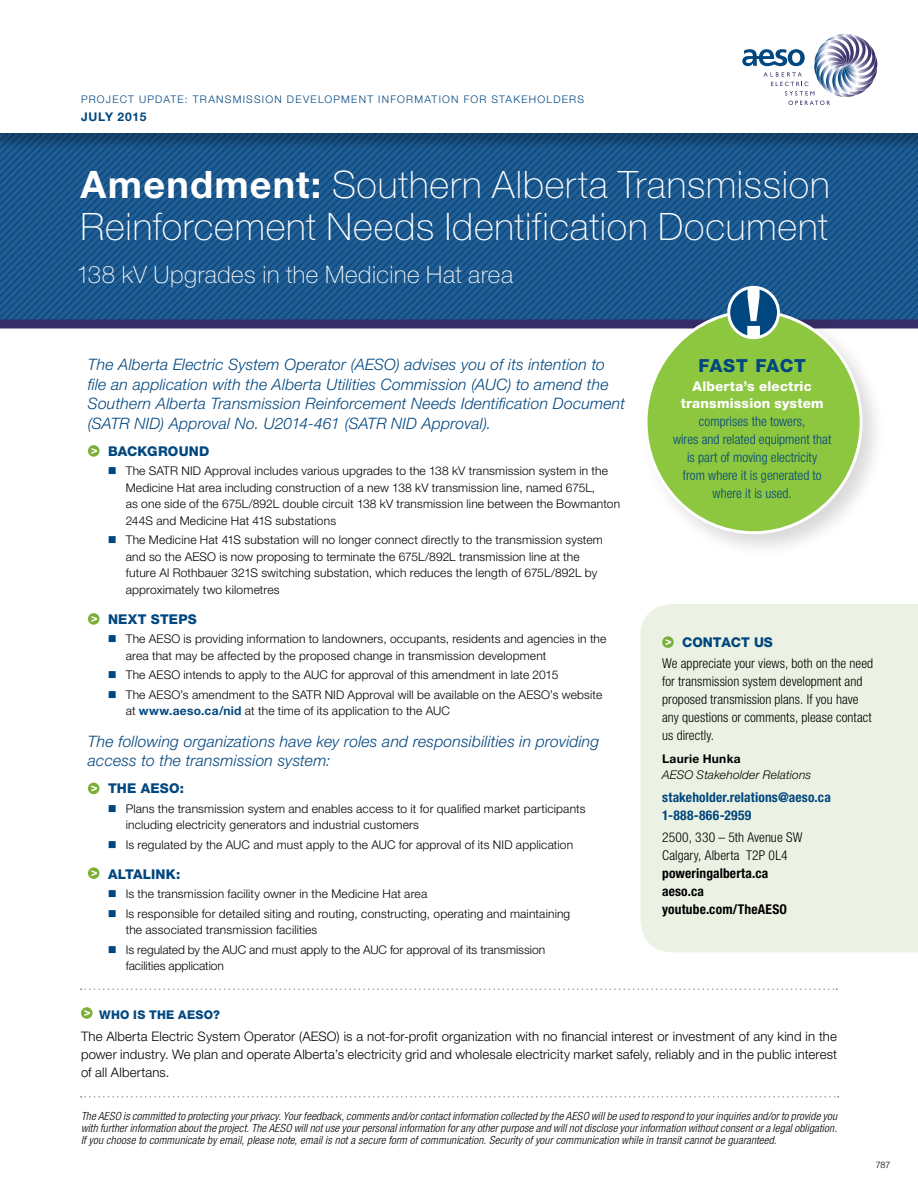
<style>
.page{position:relative;width:918px;height:1188px;background:#fff}
.page>*{position:absolute;margin:0;border:0;box-sizing:border-box;transform-origin:0 0}
.t1{font:100 37.8px/42.8px "Helvetica Neue LT Std";letter-spacing:.02em;color:#fff}
.t2{font:100 24px "Helvetica Neue LT Std";letter-spacing:.02em;color:#fff}
.t3{font:800 18px "Helvetica Neue LT Std";letter-spacing:.035em;color:#00467f}
.t4{font:italic 300 15.75px/19.5px "Helvetica Neue LT Std";letter-spacing:.015em;color:#00467f}
.t5{font:300 condensed 13.5px/18px "Helvetica Neue LT Std";letter-spacing:.005em;color:#000}
.t6{font:300 condensed 13.5px/18px "Helvetica Neue LT Std";letter-spacing:.005em;color:#00467f;text-align:center}
.t7{font:700 condensed 13.5px/18px "Helvetica Neue LT Std";letter-spacing:.01em;color:#000}
.t8{font:700 condensed 13.5px/18px "Helvetica Neue LT Std";letter-spacing:.01em;color:#00467f}
.t9{font:800 13.5px "Helvetica Neue LT Std";letter-spacing:.015em;color:#00467f}
.t10{font:800 13.5px/17.2px "Helvetica Neue LT Std";letter-spacing:.015em;color:#fff;text-align:center}
.t11{font:800 13.5px "Helvetica Neue LT Std";letter-spacing:-.01em;color:#00467f}
.t12{font:300 13.2px/18px "Helvetica Neue LT Std";letter-spacing:.01em;color:#000;text-align:justify}
.t13{font:300 12px/16.5px "Helvetica Neue LT Std";letter-spacing:.015em;color:#000}
.t14{font:italic 300 12px "Helvetica Neue LT Std";letter-spacing:.015em;color:#000}
.t15{font:800 12px "Helvetica Neue LT Std";letter-spacing:.025em;color:#00467f}
.t16{font:700 12px "Helvetica Neue LT Std";letter-spacing:.025em;color:#000}
.t17{font:700 12px "Helvetica Neue LT Std";letter-spacing:.06em;color:#00467f}
.t18{font:italic 300 condensed 11.25px/12px "Helvetica Neue LT Std";letter-spacing:.015em;color:#000;text-align:justify}
.t19{font:300 10.5px "Helvetica Neue LT Std";letter-spacing:.12em;color:#00467f}
.t20{font:300 9px "Helvetica Neue LT Std";color:#000}
.s1{font-weight:700}
.s2{font-weight:700;color:#00467f}
</style>
<div class="page">
<svg style="left:860px;top:151px;width:58px;height:169px;background:#1a578d"></svg>
<svg style="left:0;top:151px;width:860px;height:169px;background:#1a578d"></svg>
<div style="left:0;top:320px;width:918px;height:8px;background:#362c66"></div>
<div style="left:0;top:0;width:918px;height:151px;background:#000;opacity:.25"></div>
<div style="left:0;top:0;width:918px;height:132px;background:#fff"></div>
<div style="left:88px;top:445px;width:11px;height:12px;background:#7baf37;border-radius:50%"></div>
<svg style="left:91px;top:448px;width:6px;height:6px"></svg>
<div style="left:88px;top:613px;width:11px;height:12px;background:#7baf37;border-radius:50%"></div>
<svg style="left:91px;top:616px;width:6px;height:6px"></svg>
<div style="left:88px;top:783px;width:11px;height:11px;background:#7baf37;border-radius:50%"></div>
<svg style="left:91px;top:785px;width:6px;height:6px"></svg>
<div style="left:88px;top:867px;width:11px;height:12px;background:#7baf37;border-radius:50%"></div>
<svg style="left:91px;top:870px;width:6px;height:6px"></svg>
<svg style="left:742px;top:34px;width:135px;height:71px"></svg>
<div style="left:640px;top:604px;width:278px;height:348px;background:#ecf2e3"></div>
<svg style="left:662px;top:636px;width:12px;height:12px"></svg>
<svg style="left:666px;top:639px;width:5px;height:6px"></svg>
<div style="left:639px;top:304px;width:248px;height:255px;background:#000;opacity:.15"></div>
<div style="left:646px;top:311px;width:215px;height:222px;background:#8dc63f;border-radius:50%"></div>
<div style="left:729px;top:287px;width:49px;height:51px;background:#00467f;border-radius:50%"></div>
<svg style="left:747px;top:290px;width:13px;height:45px"></svg>
<div style="left:727px;top:286px;width:53px;height:53px;border:3px solid #fff;border-radius:50%"></div>
<svg style="left:81px;top:1007px;width:12px;height:12px"></svg>
<svg style="left:84px;top:1010px;width:6px;height:6px"></svg>
<svg style="left:81px;top:988px;width:756px;height:2px"></svg>
<svg style="left:81px;top:1096px;width:758px;height:2px"></svg>
<p class="t19" style="left:81px;top:93px;width:505px">PROJECT UPDATE: TRANSMISSION DEVELOPMENT INFORMATION FOR STAKEHOLDERS</p>
<p class="t17" style="left:81px;top:109px;width:67px">JULY 2015</p>
<h1 class="t1" style="left:81px;top:163px;width:751px"><span class="s1">Amendment:</span> Southern Alberta Transmission<br>Reinforcement Needs Identification Document</h1>
<h2 class="t2" style="left:76px;top:261px;width:438px">138 kV Upgrades in the Medicine Hat area</h2>
<p class="t4" style="left:88px;top:355px;width:539px">The Alberta Electric System Operator (AESO) advises you of its intention to file an application with the Alberta Utilities Commission (AUC) to amend the Southern Alberta Transmission Reinforcement Needs Identification Document (SATR NID) Approval No. U2014-461 (SATR NID Approval).</p>
<p class="t9" style="left:108px;top:443px;width:103px">BACKGROUND</p>
<p class="t13" style="left:126px;top:463px;width:496px">The SATR NID Approval includes various upgrades to the 138 kV transmission system in the Medicine Hat area including construction of a new 138 kV transmission line, named 675L,<br>as one side of the 675L/892L double circuit 138 kV transmission line between the Bowmanton 244S and Medicine Hat 41S substations</p>
<p class="t13" style="left:126px;top:532px;width:479px">The Medicine Hat 41S substation will no longer connect directly to the transmission system and so the AESO is now proposing to terminate the 675L/892L transmission line at the future Al Rothbauer 321S switching substation, which reduces the length of 675L/892L by approximately two kilometres</p>
<p class="t9" style="left:108px;top:611px;width:90px">NEXT STEPS</p>
<p class="t13" style="left:126px;top:631px;width:482px">The AESO is providing information to landowners, occupants, residents and agencies in the area that may be affected by the proposed change in transmission development</p>
<p class="t13" style="left:126px;top:665px;width:478px;line-height:19.5px">The AESO intends to apply to the AUC for approval of this amendment in late 2015<br>The AESO’s amendment to the SATR NID Approval will be available on the AESO’s website</p>
<p class="t13" style="left:126px;top:703px;width:326px">at <span class="s2">www.aeso.ca/nid</span> at the time of its application to the AUC</p>
<h3 class="t4" style="left:88px;top:731px;width:513px">The following organizations have key roles and responsibilities in providing access to the transmission system:</h3>
<p class="t9" style="left:108px;top:781px;width:78px">THE AESO:</p>
<p class="t13" style="left:126px;top:800px;width:461px">Plans the transmission system and enables access to it for qualified market participants including electricity generators and industrial customers</p>
<p class="t13" style="left:126px;top:836px;width:449px">Is regulated by the AUC and must apply to the AUC for approval of its NID application</p>
<p class="t9" style="left:108px;top:866px;width:74px">ALTALINK:</p>
<p class="t13" style="left:126px;top:884px;width:446px;line-height:19.5px">Is the transmission facility owner in the Medicine Hat area<br>Is responsible for detailed siting and routing, constructing, operating and maintaining</p>
<p class="t13" style="left:126px;top:920px;width:421px;line-height:19.5px">the associated transmission facilities<br>Is regulated by the AUC and must apply to the AUC for approval of its transmission</p>
<p class="t13" style="left:126px;top:958px;width:100px">facilities application</p>
<h3 class="t3" style="left:699px;top:355px;width:109px">FAST FACT</h3>
<p class="t10" style="left:681px;top:377px;width:144px">Alberta’s electric transmission system</p>
<p class="t6" style="left:673px;top:412px;width:160px">comprises the towers,<br>wires and related equipment that is part of moving electricity<br>from where it is generated to where it is used.</p>
<p class="t11" style="left:682px;top:634px;width:92px">CONTACT US</p>
<p class="t5" style="left:662px;top:654px;width:213px">We appreciate your views, both on the need for transmission system development and proposed transmission plans. If you have any questions or comments, please contact us directly.</p>
<p class="t16" style="left:662px;top:751px;width:80px">Laurie Hunka</p>
<p class="t14" style="left:662px;top:768px;width:151px">AESO Stakeholder Relations</p>
<p class="t8" style="left:662px;top:788px;width:170px">stakeholder.relations@aeso.ca<br>1-888-866-2959</p>
<p class="t5" style="left:662px;top:828px;width:142px">2500, 330 – 5th Avenue SW<br>Calgary, Alberta T2P 0L4</p>
<p class="t7" style="left:662px;top:864px;width:127px">poweringalberta.ca aeso.ca youtube.com/TheAESO</p>
<p class="t15" style="left:99px;top:1007px;width:122px">WHO IS THE AESO?</p>
<p class="t12" style="left:81px;top:1027px;width:758px">The Alberta Electric System Operator (AESO) is a not-for-profit organization with no financial interest or investment of any kind in the power industry. We plan and operate Alberta’s electricity grid and wholesale electricity market safely, reliably and in the public interest of all Albertans.</p>
<p class="t18" style="left:81px;top:1110px;width:758px">The AESO is committed to protecting your privacy. Your feedback, comments and/or contact information collected by the AESO will be used to respond to your inquiries and/or to provide you with further information about the project. The AESO will not use your personal information for any other purpose and will not disclose your information without consent or a legal obligation.<br>If you choose to communicate by email, please note, email is not a secure form of communication. Security of your communication while in transit cannot be guaranteed.</p>
<p class="t20" style="left:876px;top:1159px;width:16px">787</p>
</div>
